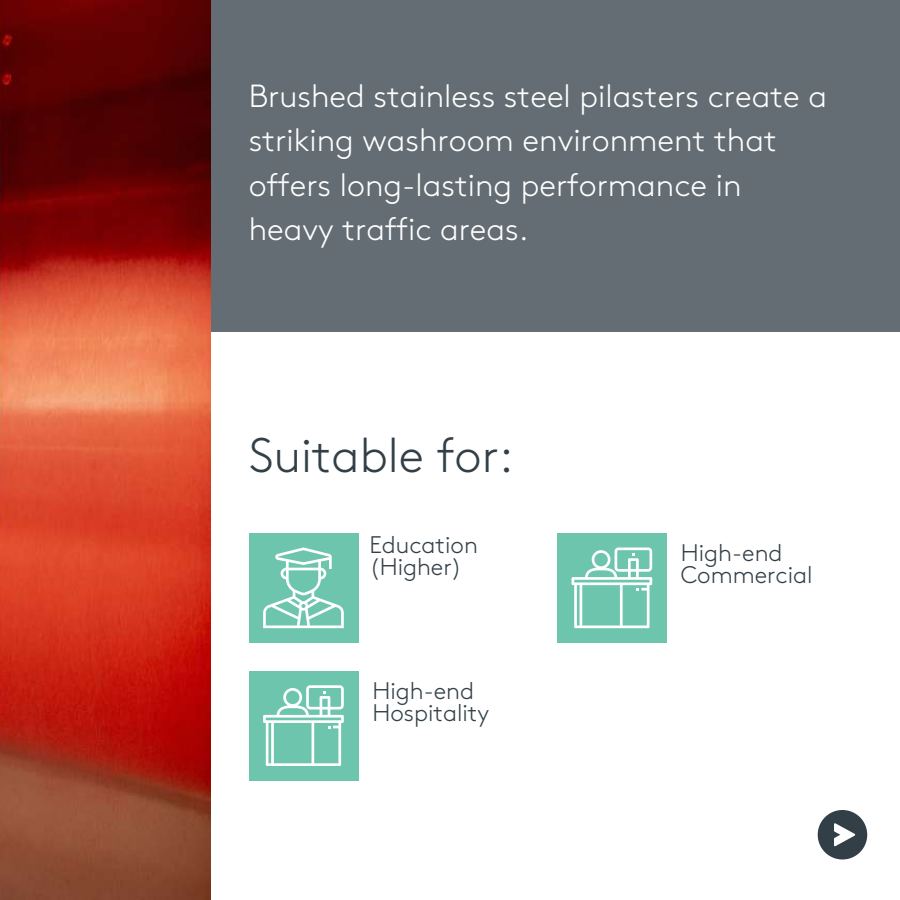
<style>
.page{position:relative;width:900px;height:900px;background:#fff}
.page>*{position:absolute;margin:0;border:0;box-sizing:border-box;transform-origin:0 0}
.t1{font:300 48.4px "Brown Std";color:#323f47}
.t2{font:300 32px/44.4px "Brown Std";color:#fff}
.t3{font:300 24px/22.2px "Brown Std";color:#323f47}
</style>
<div class="page">
<div style="left:210px;top:0;width:690px;height:332px;background:#636d73"></div>
<div style="left:249px;top:533px;width:109px;height:110px;background:#6dc5ad"></div>
<svg style="left:263px;top:548px;width:81px;height:80px"></svg>
<div style="left:557px;top:533px;width:110px;height:110px;background:#6dc5ad"></div>
<svg style="left:572px;top:547px;width:80px;height:81px"></svg>
<svg style="left:818px;top:810px;width:49px;height:49px"></svg>
<img style="left:0;top:0;width:211px;height:900px">
<div style="left:249px;top:671px;width:109px;height:110px;background:#6dc5ad"></div>
<svg style="left:263px;top:685px;width:81px;height:81px"></svg>
<p class="t2" style="left:249px;top:77px;width:580px">Brushed stainless steel pilasters create a striking washroom environment that offers long-lasting performance in heavy traffic areas.</p>
<h1 class="t1" style="left:249px;top:436px;width:266px">Suitable for:</h1>
<p class="t3" style="left:369px;top:536px;width:110px">Education (Higher)</p>
<p class="t3" style="left:681px;top:544px;width:133px">High-end<br>Commercial</p>
<p class="t3" style="left:372px;top:682px;width:118px">High-end<br>Hospitality</p>
</div>
